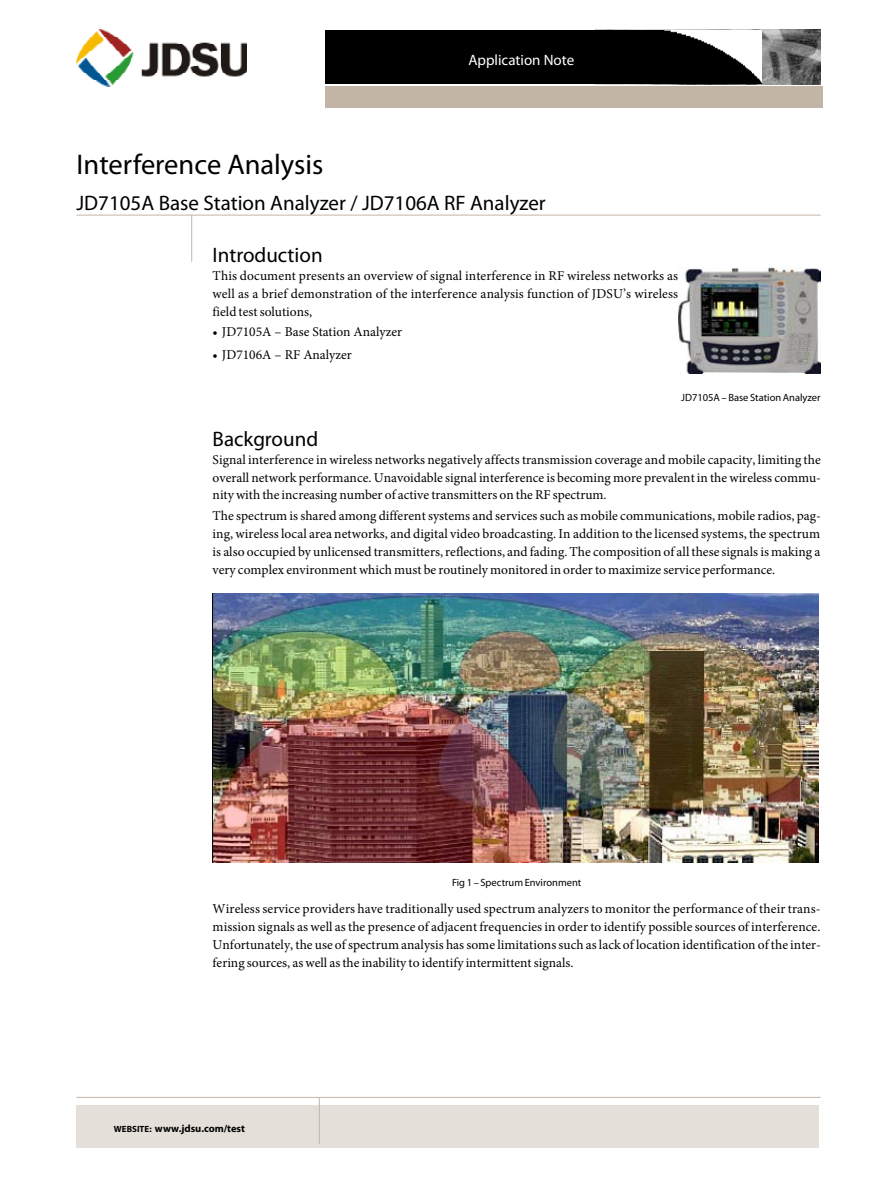
<style>
.page{position:relative;width:893px;height:1188px;background:#fff}
.page>*{position:absolute;margin:0;border:0;box-sizing:border-box;transform-origin:0 0}
.t1{font:28.5px "Myriad Pro";color:#000}
.t2{font:21px "Myriad Pro";color:#000}
.t3{font:15px "Myriad Pro";color:#fff}
.t4{font:13.5px/18px "Minion Pro";color:#000;text-align:justify}
.t5{font:10.5px "Myriad Pro";color:#000}
.t6{font:700 10.5px "Myriad Pro";color:#000}
.s1{font-size:9px}
</style>
<div class="page">
<img style="left:595px;top:30px;width:226px;height:54px">
<img style="left:325px;top:31px;width:436px;height:53px">
<img style="left:77px;top:30px;width:170px;height:56px">
<hr style="left:77px;top:215px;width:744px;height:1px;background:#c2b5a6">
<hr style="left:191px;top:215px;width:1px;height:47px;background:#c2b5a6">
<div style="left:77px;top:1106px;width:742px;height:42px;background:#e4e0d9"></div>
<hr style="left:77px;top:1097px;width:744px;height:1px;background:#c2b5a6">
<hr style="left:319px;top:1097px;width:1px;height:47px;background:#c2b5a6">
<div style="left:325px;top:86px;width:498px;height:22px;background:#c2b5a6"></div>
<img style="left:213px;top:594px;width:605px;height:269px">
<img style="left:678px;top:268px;width:143px;height:106px">
<p class="t3" style="left:468px;top:51px;width:107px">Application Note</p>
<h1 class="t1" style="left:77px;top:147px;width:248px">Interference Analysis</h1>
<h2 class="t2" style="left:77px;top:190px;width:471px">JD7105A Base Station Analyzer / JD7106A RF Analyzer</h2>
<h2 class="t2" style="left:213px;top:242px;width:112px">Introduction</h2>
<p class="t4" style="left:213px;top:267px;width:467px">This document presents an overview of signal interference in RF wireless networks as well as a brief demonstration of the interference analysis function of JDSU’s wireless field test solutions,</p>
<p class="t4" style="left:222px;top:321px;width:182px;line-height:22.2px">JD7105A – Base Station Analyzer<br>JD7106A – RF Analyzer</p>
<p class="t5" style="left:681px;top:392px;width:141px">JD7105A – Base Station Analyzer</p>
<h2 class="t2" style="left:213px;top:426px;width:107px">Background</h2>
<p class="t4" style="left:213px;top:450px;width:610px">Signal interference in wireless networks negatively affects transmission coverage and mobile capacity, limiting the overall network performance. Unavoidable signal interference is becoming more prevalent in the wireless commu&shy;nity with the increasing number of active transmitters on the RF spectrum.</p>
<p class="t4" style="left:213px;top:506px;width:610px">The spectrum is shared among different systems and services such as mobile communications, mobile radios, pag&shy;ing, wireless local area networks, and digital video broadcasting. In addition to the licensed systems, the spectrum is also occupied by unlicensed transmitters, reflections, and fading. The composition of all these signals is making a very complex environment which must be routinely monitored in order to maximize service performance.</p>
<p class="t5" style="left:452px;top:876px;width:131px">Fig 1 – Spectrum Environment</p>
<p class="t4" style="left:213px;top:900px;width:610px">Wireless service providers have traditionally used spectrum analyzers to monitor the performance of their trans&shy;mission signals as well as the presence of adjacent frequencies in order to identify possible sources of interference.<br>Unfortunately, the use of spectrum analysis has some limitations such as lack of location identification of the inter&shy;fering sources, as well as the inability to identify intermittent signals.</p>
<p class="t6" style="left:114px;top:1122px;width:133px"><span class="s1">WEBSITE:</span> www.jdsu.com/test</p>
</div>
